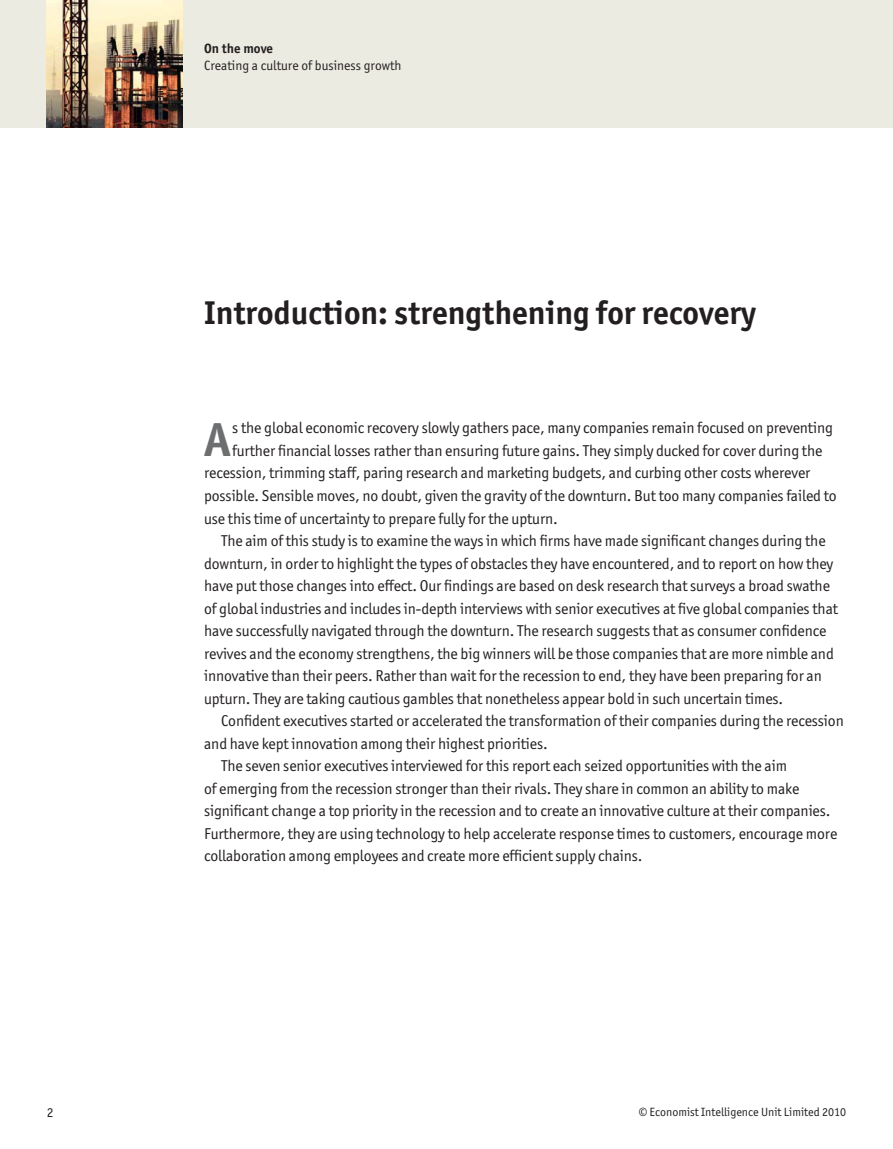
<style>
.page{position:relative;width:893px;height:1149px;background:#fff}
.page>*{position:absolute;margin:0;border:0;box-sizing:border-box;transform-origin:0 0}
.t1{font:700 47.85px "Officina San ITC";color:#6c6e70}
.t2{font:700 33px "Officina San ITC";color:#231f20}
.t3{font:15.75px "Officina San ITC";letter-spacing:-.005em;color:#231f20}
.t4{font:13.5px "Officina San ITC";color:#231f20}
.t5{font:700 13.5px "Officina San ITC";color:#231f20}
.t6{font:12px "Officina San ITC";color:#231f20}
</style>
<div class="page">
<div style="left:0;top:0;width:893px;height:128px;background:#ecebe1"></div>
<img style="left:47px;top:0;width:136px;height:128px">
<p class="t4" style="left:47px;top:1105px;width:8px">2</p>
<p class="t5" style="left:204px;top:42px;width:71px">On the move</p>
<p class="t4" style="left:204px;top:58px;width:199px">Creating a culture of business growth</p>
<h2 class="t2" style="left:204px;top:297px;width:553px">Introduction: strengthening for recovery</h2>
<h1 class="t1" style="left:204px;top:417px;width:28px">A</h1>
<p class="t3" style="left:232px;top:420px;width:602px">s the global economic recovery slowly gathers pace, many companies remain focused on preventing</p>
<p class="t3" style="left:232px;top:442px;width:592px">further financial losses rather than ensuring future gains. They simply ducked for cover during the</p>
<p class="t3" style="left:204px;top:465px;width:608px">recession, trimming staff, paring research and marketing budgets, and curbing other costs wherever</p>
<p class="t3" style="left:204px;top:487px;width:634px">possible. Sensible moves, no doubt, given the gravity of the downturn. But too many companies failed to</p>
<p class="t3" style="left:204px;top:510px;width:355px">use this time of uncertainty to prepare fully for the upturn.</p>
<p class="t3" style="left:221px;top:532px;width:606px">The aim of this study is to examine the ways in which firms have made significant changes during the</p>
<p class="t3" style="left:204px;top:555px;width:631px">downturn, in order to highlight the types of obstacles they have encountered, and to report on how they</p>
<p class="t3" style="left:204px;top:577px;width:627px">have put those changes into effect. Our findings are based on desk research that surveys a broad swathe</p>
<p class="t3" style="left:204px;top:600px;width:635px">of global industries and includes in-depth interviews with senior executives at five global companies that</p>
<p class="t3" style="left:204px;top:622px;width:624px">have successfully navigated through the downturn. The research suggests that as consumer confidence</p>
<p class="t3" style="left:204px;top:645px;width:631px">revives and the economy strengthens, the big winners will be those companies that are more nimble and</p>
<p class="t3" style="left:204px;top:667px;width:619px">innovative than their peers. Rather than wait for the recession to end, they have been preparing for an</p>
<p class="t3" style="left:204px;top:690px;width:581px">upturn. They are taking cautious gambles that nonetheless appear bold in such uncertain times.</p>
<p class="t3" style="left:221px;top:712px;width:624px">Confident executives started or accelerated the transformation of their companies during the recession</p>
<p class="t3" style="left:204px;top:735px;width:345px">and have kept innovation among their highest priorities.</p>
<p class="t3" style="left:221px;top:757px;width:567px">The seven senior executives interviewed for this report each seized opportunities with the aim</p>
<p class="t3" style="left:204px;top:780px;width:597px">of emerging from the recession stronger than their rivals. They share in common an ability to make</p>
<p class="t3" style="left:204px;top:802px;width:628px">significant change a top priority in the recession and to create an innovative culture at their companies.</p>
<p class="t3" style="left:204px;top:825px;width:635px">Furthermore, they are using technology to help accelerate response times to customers, encourage more</p>
<p class="t3" style="left:204px;top:847px;width:440px">collaboration among employees and create more efficient supply chains.</p>
<p class="t6" style="left:639px;top:1105px;width:209px">© Economist Intelligence Unit Limited 2010</p>
</div>
